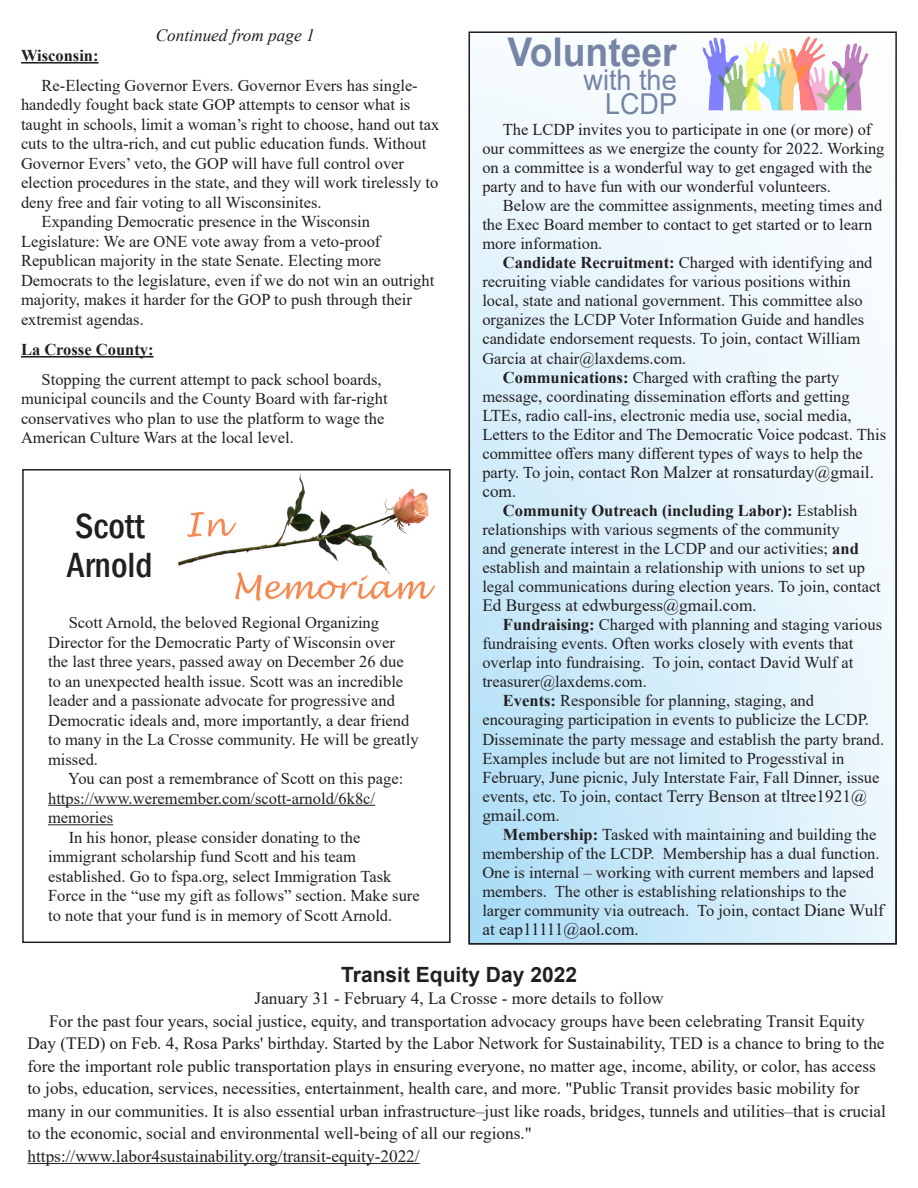
<style>
.page{position:relative;width:918px;height:1188px;background:#fff}
.page>*{position:absolute;margin:0;border:0;box-sizing:border-box;transform-origin:0 0}
.t1{font:700 39.6px "Arial";color:#7685a6;scale:.94 1}
.t2{font:500 condensed 36px/39px "Franklin Gothic";color:#231f20}
.t3{font:28.8px/24.3px "Arial";color:#7685a6;text-align:right;scale:.94 1}
.t4{font:700 21px "Arial";color:#231f20}
.t5{font:17.25px/22.5px "Times New Roman";color:#231f20}
.t6{font:italic 17.25px "Times New Roman";color:#231f20}
.t7{font:16.5px/19px "Times New Roman";color:#231f20}
.t8{font:700 16.5px "Times New Roman";color:#231f20}
.s1{font-weight:700}
.s2{font-size:16.5px}
.s3{font-size:17.25px}
</style>
<div class="page">
<svg style="left:472px;top:36px;width:422px;height:905px"></svg>
<div style="left:469px;top:31px;width:428px;height:913px;border:2px solid #231f20"></div>
<img style="left:731px;top:37px;width:77px;height:50px">
<hr style="left:21px;top:62px;width:78px;height:2px;background:#231f20">
<hr style="left:21px;top:356px;width:133px;height:2px;background:#231f20">
<img style="left:178px;top:473px;width:257px;height:128px">
<div style="left:22px;top:469px;width:429px;height:474px;border:2px solid #231f20"></div>
<hr style="left:48px;top:805px;width:327px;height:1px;background:#231f20">
<hr style="left:48px;top:824px;width:65px;height:1px;background:#231f20">
<hr style="left:27px;top:1163px;width:393px;height:1px;background:#231f20">
<p class="t6" style="left:156px;top:24px;width:160px">Continued from page 1</p>
<p class="t1" style="left:508px;top:24px;width:181px">Volunteer</p>
<p class="t3" style="left:584px;top:67px;width:101px">with the<br>LCDP</p>
<p class="t8" style="left:21px;top:44px;width:79px">Wisconsin:</p>
<p class="t7" style="left:21px;top:75px;width:420px;line-height:19.5px;text-indent:21px">Re-Electing Governor Evers. Governor Evers has single&shy;handedly fought back state GOP attempts to censor what is taught in schools, limit a woman’s right to choose, hand out tax cuts to the ultra-rich, and cut public education funds. Without Governor Evers’ veto, the GOP will have full control over election procedures in the state, and they will work tirelessly to deny free and fair voting to all Wisconsinites.</p>
<p class="t7" style="left:21px;top:212px;width:415px;line-height:19.5px;text-indent:21px">Expanding Democratic presence in the Wisconsin Legislature: We are ONE vote away from a veto-proof Republican majority in the state Senate. Electing more Democrats to the legislature, even if we do not win an outright majority, makes it harder for the GOP to push through their extremist agendas.</p>
<p class="t8" style="left:21px;top:338px;width:134px">La Crosse County:</p>
<p class="t7" style="left:21px;top:369px;width:368px;line-height:19.5px;text-indent:21px">Stopping the current attempt to pack school boards, municipal councils and the County Board with far-right conservatives who plan to use the platform to wage the American Culture Wars at the local level.</p>
<p class="t7" style="left:482px;top:119px;width:404px;text-indent:20px">The LCDP invites you to participate in one (or more) of our committees as we energize the county for 2022. Working on a committee is a wonderful way to get engaged with the party and to have fun with our wonderful volunteers.</p>
<p class="t7" style="left:482px;top:196px;width:402px;text-indent:21px">Below are the committee assignments, meeting times and the Exec Board member to contact to get started or to learn more information.</p>
<p class="t7" style="left:482px;top:253px;width:392px;text-indent:21px"><span class="s1">Candidate Recruitment:</span> Charged with identifying and recruiting viable candidates for various positions within local, state and national government. This committee also organizes the LCDP Voter Information Guide and handles candidate endorsement requests. To join, contact William Garcia at chair@laxdems.com.</p>
<p class="t7" style="left:482px;top:367px;width:405px;text-indent:21px"><span class="s1">Communications:</span> Charged with crafting the party message, coordinating dissemination efforts and getting LTEs, radio call-ins, electronic media use, social media, Letters to the Editor and The Democratic Voice podcast. This committee offers many different types of ways to help the</p>
<p class="t5" style="left:482px;top:462px;width:393px;line-height:19px"><span class="s2">party. To join, contact</span> Ron Malzer at ronsaturday@gmail. com<span class="s2">.</span></p>
<p class="t7" style="left:482px;top:500px;width:400px;text-indent:21px"><span class="s1">Community Outreach (including Labor):</span> Establish relationships with various segments of the community<br>and generate interest in the LCDP and our activities; <span class="s1">and </span>establish and maintain a relationship with unions to set up legal communications during election years. To join, contact</p>
<p class="t5" style="left:482px;top:594px;width:276px">Ed Burgess at edwburgess@gmail.com<span class="s2">.</span></p>
<p class="t7" style="left:482px;top:615px;width:401px;text-indent:21px"><span class="s1">Fundraising:</span> Charged with planning and staging various fundraising events. Often works closely with events that overlap into fundraising. To join, contact David Wulf at treasurer@laxdems.com.</p>
<p class="t7" style="left:482px;top:691px;width:403px;text-indent:21px"><span class="s1">Events:</span> Responsible for planning, staging, and encouraging participation in events to publicize the LCDP.<br>Disseminate the party message and establish the party brand.<br>Examples include but are not limited to Progesstival in February, June picnic, July Interstate Fair, Fall Dinner, issue events, etc. To join, contact <span class="s3">Terry Benson at tltree1921@</span></p>
<p class="t5" style="left:482px;top:803px;width:79px">gmail.com<span class="s2">.</span></p>
<p class="t7" style="left:482px;top:824px;width:403px;text-indent:21px"><span class="s1">Membership:</span> Tasked with maintaining and building the membership of the LCDP. Membership has a dual function.<br>One is internal – working with current members and lapsed members. The other is establishing relationships to the larger community via outreach. To join, contact <span class="s3">Diane Wulf</span></p>
<p class="t5" style="left:482px;top:917px;width:158px">at eap11111@aol.com<span class="s2">.</span></p>
<p class="t4" style="left:341px;top:959px;width:237px">Transit Equity Day 2022</p>
<p class="t5" style="left:255px;top:987px;width:411px">January 31 - February 4, La Crosse - more details to follow</p>
<p class="t5" style="left:27px;top:1009px;width:860px;text-indent:22px">For the past four years, social justice, equity, and transportation advocacy groups have been celebrating Transit Equity Day (TED) on Feb. 4, Rosa Parks' birthday. Started by the Labor Network for Sustainability, TED is a chance to bring to the fore the important role public transportation plays in ensuring everyone, no matter age, income, ability, or color, has access to jobs, education, services, necessities, entertainment, health care, and more. "Public Transit provides basic mobility for many in our communities. It is also essential urban infrastructure–just like roads, bridges, tunnels and utilities–that is crucial to the economic, social and environmental well-being of all our regions."</p>
<p class="t5" style="left:27px;top:1144px;width:394px">https://www.labor4sustainability.org/transit-equity-2022/</p>
<p class="t2" style="left:67px;top:506px;width:87px">Scott<br>Arnold</p>
<p class="t7" style="left:48px;top:612px;width:372px;line-height:19.5px;text-indent:21px">Scott Arnold, the beloved Regional Organizing Director for the Democratic Party of Wisconsin over the last three years, passed away on December 26 due to an unexpected health issue. Scott was an incredible leader and a passionate advocate for progressive and Democratic ideals and, more importantly, a dear friend to many in the La Crosse community. He will be greatly missed.</p>
<p class="t7" style="left:68px;top:768px;width:337px">You can post a remembrance of Scott on this page:</p>
<p class="t7" style="left:48px;top:788px;width:329px;line-height:19.5px">https://www.weremember.com/scott-arnold/6k8c/ memories</p>
<p class="t7" style="left:48px;top:827px;width:373px;line-height:19.5px;text-indent:21px">In his honor, please consider donating to the immigrant scholarship fund Scott and his team established. Go to fspa.org, select Immigration Task Force in the “use my gift as follows” section. Make sure to note that your fund is in memory of Scott Arnold.</p>
</div>
